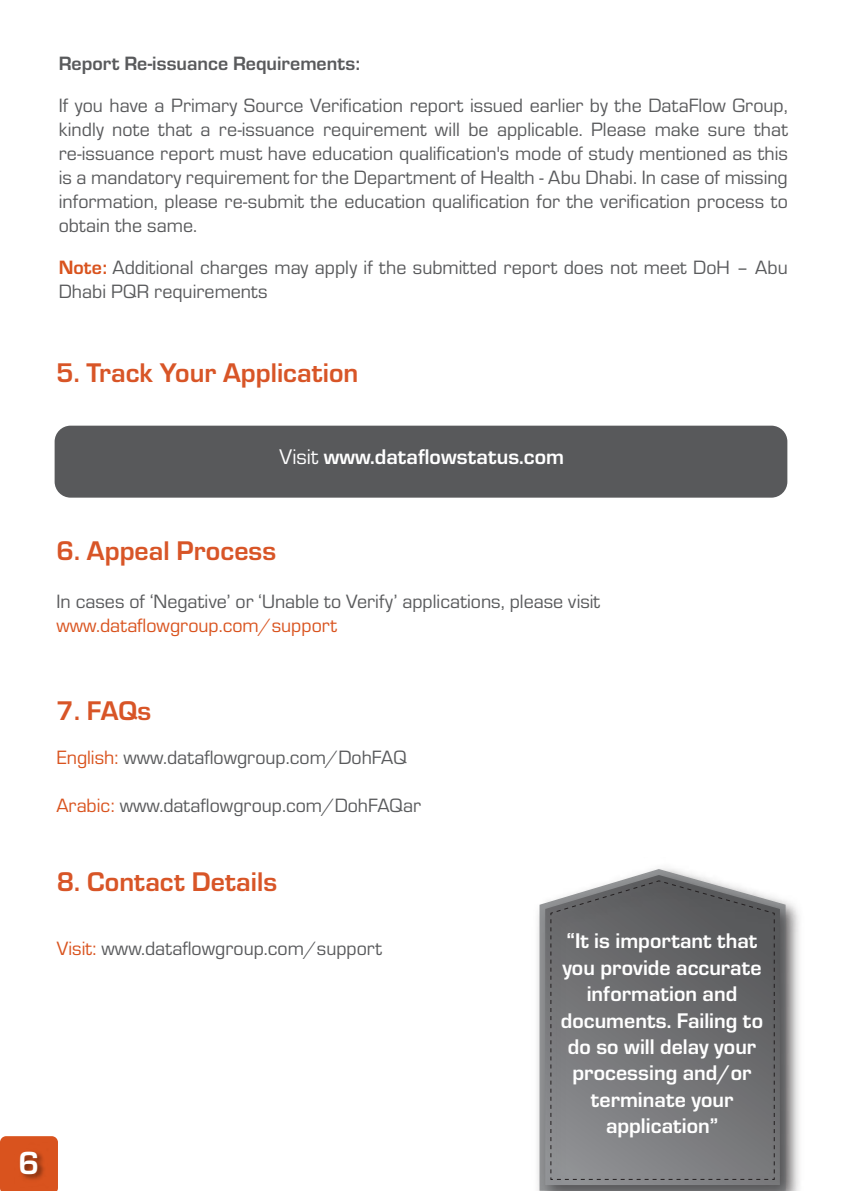
<style>
.page{position:relative;width:842px;height:1191px;background:#fff}
.page>*{position:absolute;margin:0;border:0;box-sizing:border-box;transform-origin:0 0}
.t1{font:700 33.2px "Eurostile";color:#fff}
.t2{font:700 28px "Eurostile";color:#d85527}
.t3{font:700 22px/26.4px "Eurostile";color:#fff;text-align:center}
.t4{font:20px/24px "Eurostile";color:#595a5c;text-align:justify}
.t5{font:700 20px "Eurostile";color:#595a5c}
.t6{font:20px "Eurostile";color:#d9531e}
.s1{font-weight:700;color:#d9531e}
.s2{font-weight:400}
.s3{color:#d9531e}
</style>
<div class="page">
<div style="left:55px;top:426px;width:732px;height:71px;background:#58595b;border-radius:16px"></div>
<svg style="left:0;top:1136px;width:58px;height:55px"></svg>
<img style="left:14px;top:1142px;width:35px;height:49px">
<img style="left:539px;top:869px;width:259px;height:322px">
<svg style="left:550px;top:880px;width:225px;height:300px;background:#737476"></svg>
<p class="t5" style="left:59px;top:49px;width:303px">Report Re-issuance Requirements:</p>
<p class="t4" style="left:59px;top:93px;width:731px">If you have a Primary Source Verification report issued earlier by the DataFlow Group, kindly note that a re-issuance requirement will be applicable. Please make sure that re-issuance report must have education qualification's mode of study mentioned as this is a mandatory requirement for the Department of Health - Abu Dhabi. In case of missing information, please re-submit the education qualification for the verification process to obtain the same.</p>
<p class="t4" style="left:59px;top:255px;width:730px"><span class="s1">Note:</span> Additional charges may apply if the submitted report does not meet DoH – Abu<br>Dhabi PQR requirements</p>
<h2 class="t2" style="left:56px;top:352px;width:304px">5. Track Your Application</h2>
<p class="t3" style="left:279px;top:442px;width:286px"><span class="s2">Visit</span> www.dataflowstatus.com</p>
<h2 class="t2" style="left:56px;top:530px;width:221px">6. Appeal Process</h2>
<p class="t4" style="left:56px;top:588px;width:545px">In cases of ‘Negative’ or ‘Unable to Verify’ applications, please visit</p>
<p class="t6" style="left:56px;top:612px;width:282px">www.dataflowgroup.com/support</p>
<h2 class="t2" style="left:56px;top:690px;width:96px">7. FAQs</h2>
<p class="t4" style="left:56px;top:744px;width:352px"><span class="s3">English:</span> www.dataflowgroup.com/DohFAQ</p>
<p class="t4" style="left:56px;top:792px;width:366px"><span class="s3">Arabic:</span> www.dataflowgroup.com/DohFAQar</p>
<h2 class="t2" style="left:57px;top:861px;width:222px">8. Contact Details</h2>
<p class="t4" style="left:57px;top:935px;width:327px"><span class="s3">Visit:</span> www.dataflowgroup.com/support</p>
<h1 class="t1" style="left:19px;top:1139px;width:22px">6</h1>
<p class="t3" style="left:561px;top:926px;width:204px">“It is important that you provide accurate information and documents. Failing to do so will delay your processing and/or terminate your application”</p>
</div>
